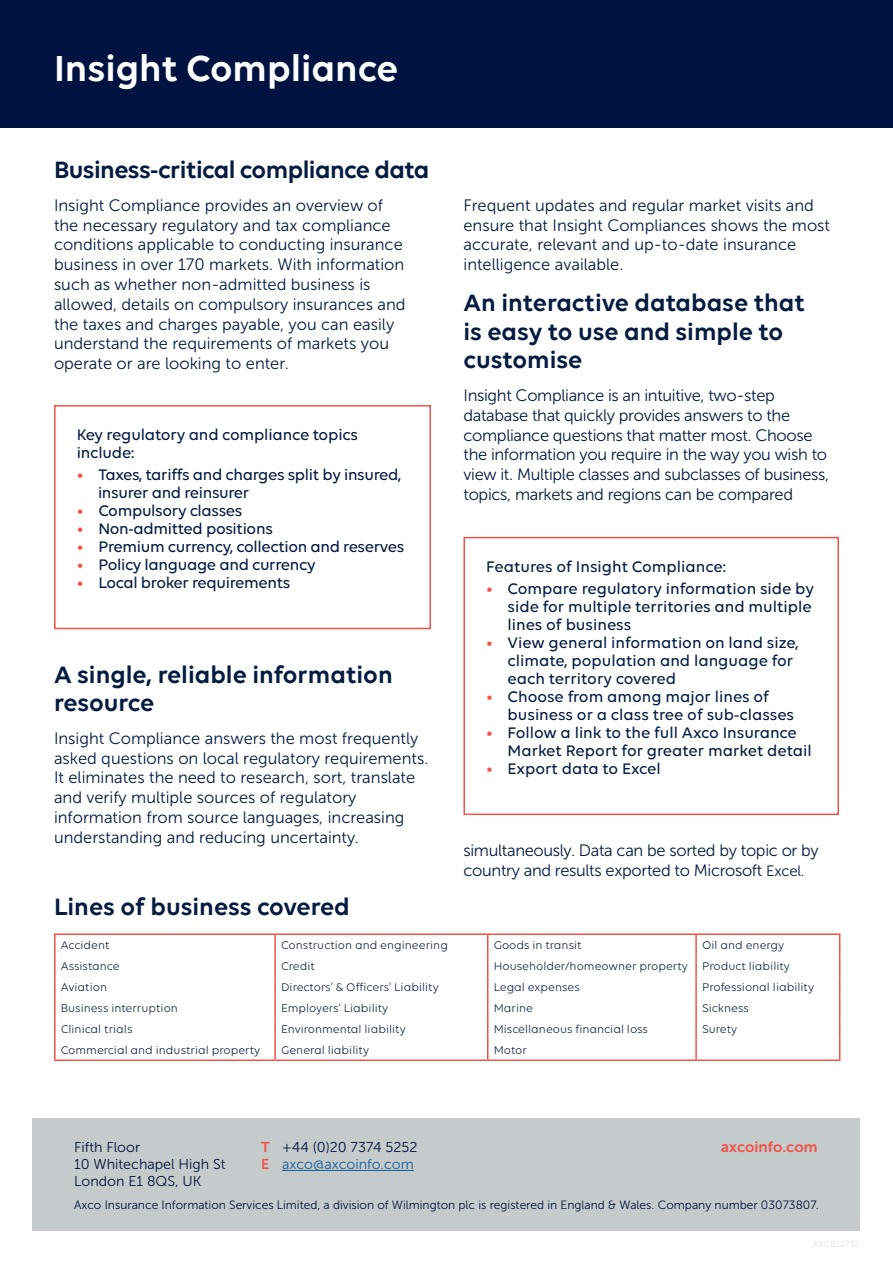
<style>
.page{position:relative;width:893px;height:1263px;background:#fff}
.page>*{position:absolute;margin:0;border:0;box-sizing:border-box;transform-origin:0 0}
.t1{font:600 39px "Volte";color:#fff}
.t2{font:600 25.5px/28.5px "Volte";color:#051c40}
.t3{font:600 25.5px "Volte";letter-spacing:-.02em;color:#051c40}
.t4{font:16.5px/19.8px "Museo Sans 300";color:#051c40}
.t5{font:500 16.5px/18px "Volte";letter-spacing:-.005em;color:#051c40}
.t6{font:16.5px/19.8px "Museo Sans 300";letter-spacing:-.02em;color:#051c40}
.t7{font:15px "Museo Sans 700";color:#f05248}
.t8{font:14.25px "Museo Sans 300";color:#001340}
.t9{font:14.25px "Museo Sans 300";color:#175d9e}
.t10{font:12px "Volte";color:#051c40}
.t11{font:12px "Museo Sans 300";color:#001340}
.s1{font-size:17.25px;color:#f05248}
.s2{font-size:15px}
.s3{font-family:"Museo Sans 700";color:#f05248}
</style>
<div class="page">
<div style="left:0;top:0;width:893px;height:128px;background:#001340"></div>
<div style="left:54px;top:405px;width:377px;height:224px;border:2px solid #f05248"></div>
<div style="left:463px;top:537px;width:376px;height:278px;border:2px solid #f05248"></div>
<hr style="left:54px;top:933px;width:221px;height:2px;background:#f05248">
<hr style="left:54px;top:935px;width:2px;height:20px;background:#f05248">
<hr style="left:275px;top:933px;width:213px;height:2px;background:#f05248">
<hr style="left:274px;top:935px;width:2px;height:20px;background:#f05248">
<hr style="left:488px;top:933px;width:208px;height:2px;background:#f05248">
<hr style="left:696px;top:933px;width:144px;height:2px;background:#f05248">
<hr style="left:695px;top:935px;width:2px;height:20px;background:#f05248">
<hr style="left:54px;top:955px;width:2px;height:21px;background:#f05248">
<hr style="left:274px;top:955px;width:2px;height:21px;background:#f05248">
<hr style="left:695px;top:955px;width:2px;height:21px;background:#f05248">
<hr style="left:54px;top:976px;width:2px;height:21px;background:#f05248">
<hr style="left:274px;top:976px;width:2px;height:21px;background:#f05248">
<hr style="left:695px;top:976px;width:2px;height:21px;background:#f05248">
<hr style="left:54px;top:997px;width:2px;height:21px;background:#f05248">
<hr style="left:274px;top:997px;width:2px;height:21px;background:#f05248">
<hr style="left:695px;top:997px;width:2px;height:21px;background:#f05248">
<hr style="left:54px;top:1018px;width:2px;height:21px;background:#f05248">
<hr style="left:274px;top:1018px;width:2px;height:21px;background:#f05248">
<hr style="left:695px;top:1018px;width:2px;height:21px;background:#f05248">
<hr style="left:54px;top:1039px;width:2px;height:20px;background:#f05248">
<hr style="left:274px;top:1039px;width:2px;height:20px;background:#f05248">
<svg style="left:487px;top:935px;width:1px;height:124px"></svg>
<hr style="left:695px;top:1039px;width:2px;height:20px;background:#f05248">
<svg style="left:839px;top:935px;width:1px;height:124px"></svg>
<hr style="left:54px;top:1059px;width:221px;height:2px;background:#f05248">
<hr style="left:275px;top:1059px;width:213px;height:2px;background:#f05248">
<hr style="left:488px;top:1059px;width:208px;height:2px;background:#f05248">
<hr style="left:696px;top:1059px;width:144px;height:2px;background:#f05248">
<div style="left:33px;top:1118px;width:827px;height:113px;background:#c5cbcb"></div>
<hr style="left:282px;top:1170px;width:132px;height:1px;background:#175d9e">
<p class="t1" style="left:54px;top:46px;width:346px">Insight Compliance</p>
<p class="t3" style="left:54px;top:155px;width:377px">Business-critical compliance data</p>
<p class="t4" style="left:54px;top:195px;width:350px">Insight Compliance provides an overview of the necessary regulatory and tax compliance conditions applicable to conducting insurance</p>
<p class="t4" style="left:54px;top:255px;width:353px">business in over 170 markets. With information such as whether non-admitted business is allowed, details on compulsory insurances and the taxes and charges payable, you can easily understand the requirements of markets you operate or are looking to enter.</p>
<p class="t5" style="left:77px;top:425px;width:283px">Key regulatory and compliance topics include:</p>
<p class="t5" style="left:98px;top:466px;width:305px;text-indent:-21px"><span class="s1">•</span> Taxes, tariffs and charges split by insured, insurer and reinsurer</p>
<p class="t5" style="left:77px;top:502px;width:167px"><span class="s1">•</span> Compulsory classes</p>
<p class="t5" style="left:77px;top:520px;width:198px"><span class="s1">•</span> Non-admitted positions</p>
<p class="t5" style="left:77px;top:538px;width:329px"><span class="s1">•</span> Premium currency, collection and reserves</p>
<p class="t5" style="left:77px;top:556px;width:240px"><span class="s1">•</span> Policy language and currency</p>
<p class="t5" style="left:77px;top:574px;width:215px"><span class="s1">•</span> Local broker requirements</p>
<p class="t2" style="left:54px;top:659px;width:340px">A single, reliable information resource</p>
<p class="t4" style="left:54px;top:728px;width:376px">Insight Compliance answers the most frequently asked questions on local regulatory requirements.<br>It eliminates the need to research, sort, translate and verify multiple sources of regulatory information from source languages, increasing understanding and reducing uncertainty.</p>
<p class="t2" style="left:54px;top:891px;width:297px">Lines of business covered</p>
<p class="t4" style="left:463px;top:195px;width:368px">Frequent updates and regular market visits and ensure that Insight Compliances shows the most accurate, relevant and up-to-date insurance intelligence available.</p>
<p class="t2" style="left:463px;top:288px;width:343px">An interactive database that is easy to use and simple to customise</p>
<p class="t6" style="left:463px;top:386px;width:367px">Insight Compliance is an intuitive, two-step database that quickly provides answers to the compliance questions that matter most. Choose the information you require in the way you wish to view it. Multiple classes and subclasses of business, topics, markets and regions can be compared</p>
<p class="t5" style="left:486px;top:557px;width:241px">Features of Insight Compliance:</p>
<p class="t5" style="left:507px;top:579px;width:308px;text-indent:-21px"><span class="s1">•</span> Compare regulatory information side by side for multiple territories and multiple lines of business</p>
<p class="t5" style="left:507px;top:633px;width:293px;text-indent:-21px"><span class="s1">•</span> View general information on land size, climate, population and language for each territory covered</p>
<p class="t5" style="left:507px;top:687px;width:288px;text-indent:-21px"><span class="s1">•</span> Choose from among major lines of business or a class tree of sub-classes</p>
<p class="t5" style="left:507px;top:723px;width:306px;text-indent:-21px"><span class="s1">•</span> Follow a link to the full Axco Insurance<br>Market Report for greater market detail</p>
<p class="t5" style="left:486px;top:759px;width:176px"><span class="s1">•</span> Export data to Excel</p>
<p class="t6" style="left:463px;top:841px;width:357px">simultaneously. Data can be sorted by topic or by country and results exported to Microsoft <span class="s2">Excel.</span></p>
<p class="t10" style="left:61px;top:938px;width:50px">Accident</p>
<p class="t10" style="left:281px;top:938px;width:168px">Construction and engineering</p>
<p class="t10" style="left:494px;top:938px;width:89px">Goods in transit</p>
<p class="t10" style="left:702px;top:938px;width:84px">Oil and energy</p>
<p class="t10" style="left:61px;top:959px;width:60px">Assistance</p>
<p class="t10" style="left:281px;top:959px;width:35px">Credit</p>
<p class="t10" style="left:494px;top:959px;width:196px">Householder/homeowner property</p>
<p class="t10" style="left:702px;top:959px;width:89px">Product liability</p>
<p class="t10" style="left:61px;top:980px;width:48px">Aviation</p>
<p class="t10" style="left:281px;top:980px;width:159px">Directors’ &amp; Officers’ Liability</p>
<p class="t10" style="left:494px;top:980px;width:88px">Legal expenses</p>
<p class="t10" style="left:702px;top:980px;width:114px">Professional liability</p>
<p class="t10" style="left:61px;top:1001px;width:119px">Business interruption</p>
<p class="t10" style="left:281px;top:1001px;width:109px">Employers’ Liability</p>
<p class="t10" style="left:494px;top:1001px;width:41px">Marine</p>
<p class="t10" style="left:702px;top:1001px;width:48px">Sickness</p>
<p class="t10" style="left:61px;top:1022px;width:73px">Clinical trials</p>
<p class="t10" style="left:281px;top:1022px;width:126px">Environmental liability</p>
<p class="t10" style="left:494px;top:1022px;width:156px">Miscellaneous financial loss</p>
<p class="t10" style="left:702px;top:1022px;width:37px">Surety</p>
<p class="t10" style="left:61px;top:1043px;width:201px">Commercial and industrial property</p>
<p class="t10" style="left:281px;top:1043px;width:89px">General liability</p>
<p class="t10" style="left:494px;top:1043px;width:35px">Motor</p>
<p class="t8" style="left:74px;top:1139px;width:67px">Fifth Floor</p>
<p class="t8" style="left:74px;top:1156px;width:153px">10 Whitechapel High St</p>
<p class="t8" style="left:74px;top:1174px;width:129px">London E1 8QS, UK</p>
<p class="t8" style="left:261px;top:1139px;width:158px"><span class="s3">T</span> +44 (0)20 7374 5252</p>
<p class="t9" style="left:261px;top:1156px;width:154px"><span class="s3">E</span> axco@axcoinfo.com</p>
<p class="t7" style="left:721px;top:1139px;width:98px">axcoinfo.com</p>
<p class="t11" style="left:74px;top:1198px;width:746px">Axco Insurance Information Services Limited, a division of Wilmington plc is registered in England &amp; Wales. Company number 03073807.</p>
</div>
